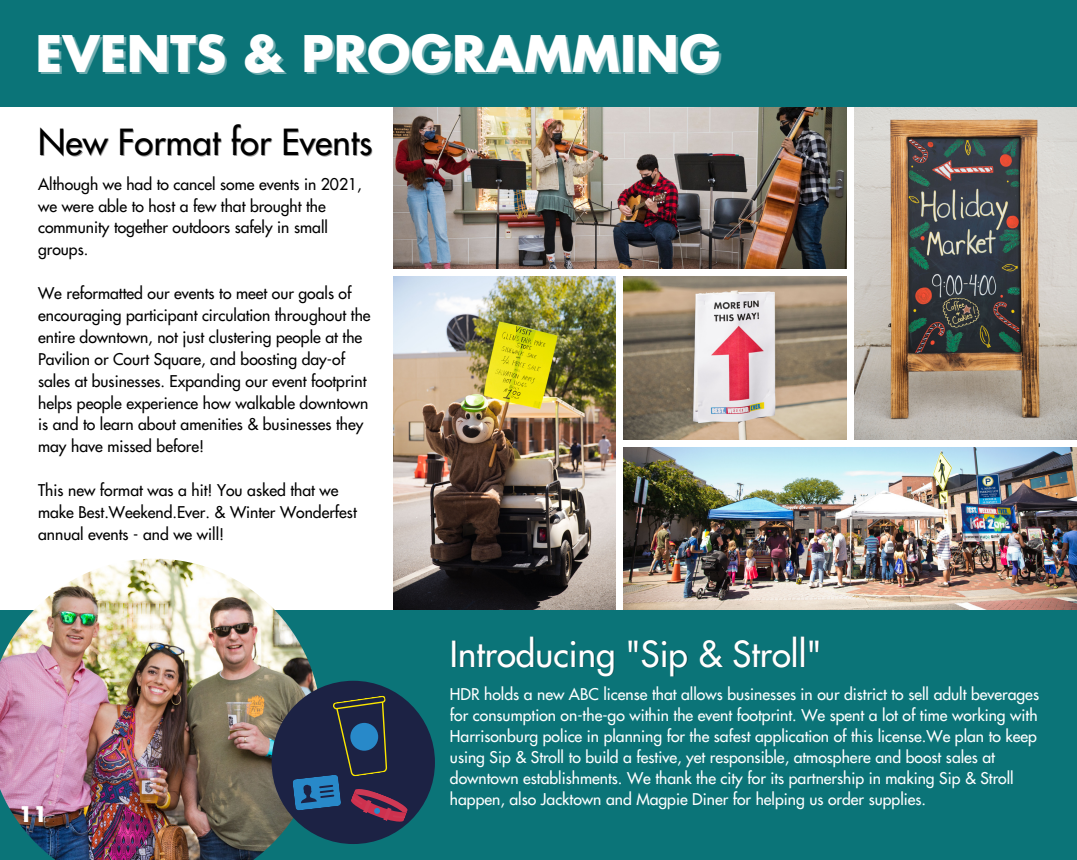
<style>
.page{position:relative;width:1077px;height:860px;background:#fff}
.page>*{position:absolute;margin:0;border:0;box-sizing:border-box;transform-origin:0 0}
.t1{font:700 49px "Futura Std";color:#fff}
.t2{font:500 35px "Futura Std";color:#fff}
.t3{font:500 35px "Futura Std";color:#000}
.t4{font:700 21px "Futura Std";color:#fff}
.t5{font:500 15.75px/21.9px "Futura Std";color:#000}
.t6{font:500 15.75px/21px "Futura Std";color:#fff}
</style>
<div class="page">
<img style="left:393px;top:276px;width:222px;height:334px">
<img style="left:623px;top:447px;width:453px;height:163px">
<img style="left:854px;top:106px;width:222px;height:333px">
<img style="left:393px;top:106px;width:453px;height:163px">
<img style="left:623px;top:276px;width:223px;height:163px">
<div style="left:0;top:0;width:1076px;height:106px;background:#0b7478"></div>
<div style="left:0;top:610px;width:1076px;height:250px;background:#0b7478"></div>
<img style="left:0;top:558px;width:321px;height:302px">
<div style="left:271px;top:681px;width:164px;height:163px;background:#1c2244;border-radius:50%"></div>
<svg style="left:292px;top:695px;width:117px;height:131px"></svg>
<div style="left:350px;top:723px;width:28px;height:27px;background:#2889c9;border-radius:50%"></div>
<h1 class="t1" style="left:36px;top:32px;width:686px">EVENTS &amp; PROGRAMMING</h1>
<h2 class="t3" style="left:38px;top:126px;width:336px">New Format for Events</h2>
<p class="t5" style="left:38px;top:174px;width:325px">Although we had to cancel some events in 2021, we were able to host a few that brought the community together outdoors safely in small groups.</p>
<p class="t5" style="left:38px;top:283px;width:334px">We reformatted our events to meet our goals of encouraging participant circulation throughout the entire downtown, not just clustering people at the Pavilion or Court Square, and boosting day-of sales at businesses. Expanding our event footprint helps people experience how walkable downtown is and to learn about amenities &amp; businesses they may have missed before!</p>
<p class="t5" style="left:38px;top:480px;width:320px">This new format was a hit! You asked that we make Best.Weekend.Ever. &amp; Winter Wonderfest annual events - and we will!</p>
<h3 class="t4" style="left:19px;top:805px;width:30px">11</h3>
<h2 class="t2" style="left:450px;top:637px;width:373px">Introducing "Sip &amp; Stroll"</h2>
<p class="t6" style="left:450px;top:684px;width:590px">HDR holds a new ABC license that allows businesses in our district to sell adult beverages for consumption on-the-go within the event footprint. We spent a lot of time working with Harrisonburg police in planning for the safest application of this license.We plan to keep using Sip &amp; Stroll to build a festive, yet responsible, atmosphere and boost sales at downtown establishments. We thank the city for its partnership in making Sip &amp; Stroll happen, also Jacktown and Magpie Diner for helping us order supplies.</p>
</div>
